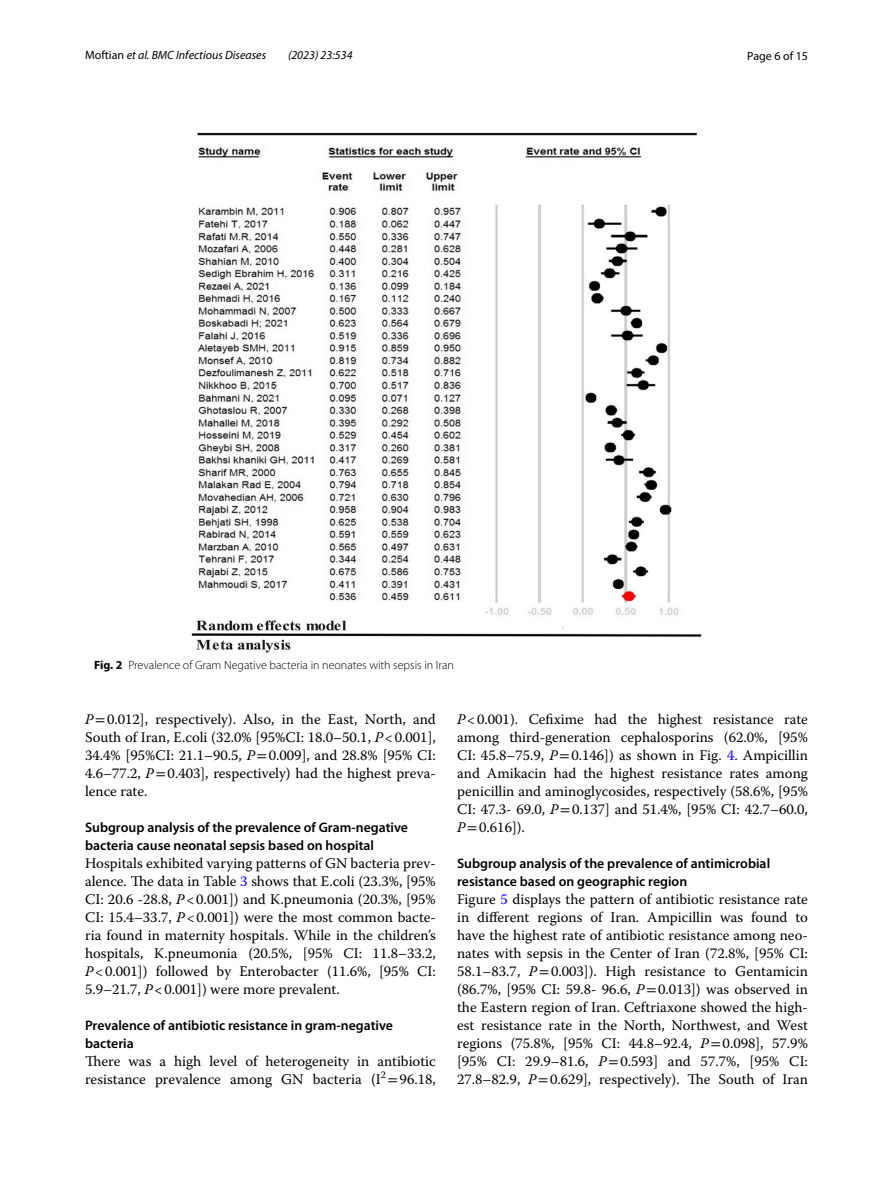
<style>
.page{position:relative;width:893px;height:1187px;background:#fff}
.page>*{position:absolute;margin:0;border:0;box-sizing:border-box;transform-origin:0 0}
.t1{font:14.7px/18px "Warnock Pro";color:#000;text-align:justify}
.t2{font:600 13.8px/18px "Myriad Pro";color:#000}
.t3{font:300 12px "Myriad Pro";color:#000}
.t4{font:italic 12px "Myriad Pro";color:#000}
.t5{font:12px "Myriad Pro";color:#000}
.s1{font-style:normal}
.s2{font-weight:700}
.s3{font-style:italic}
.s4{font-family:"STIX"}
.s5{color:#00f}
</style>
<div class="page">
<img style="left:191px;top:133px;width:511px;height:520px">
<p class="t4" style="left:85px;top:48px;width:183px"><span class="s1">Moftian</span> et al. BMC Infectious Diseases</p>
<p class="t4" style="left:288px;top:48px;width:66px">(2023) 23:534</p>
<p class="t5" style="left:747px;top:48px;width:62px">Page 6 of 15</p>
<p class="t3" style="left:94px;top:658px;width:361px"><span class="s2">Fig. 2</span> Prevalence of Gram Negative bacteria in neonates with sepsis in Iran</p>
<p class="t1" style="left:85px;top:710px;width:352px"><span class="s3">P</span><span class="s4">=</span>0.012], respectively). Also, in the East, North, and South of Iran, E.coli (32.0% [95%CI: 18.0–50.1, <span class="s3">P</span>&lt;0.001], 34.4% [95%CI: 21.1–90.5, <span class="s3">P</span><span class="s4">=</span>0.009], and 28.8% [95% CI:<br>4.6–77.2, <span class="s3">P</span><span class="s4">=</span>0.403], respectively) had the highest preva&shy;lence rate.</p>
<p class="t2" style="left:85px;top:818px;width:324px">Subgroup analysis of the prevalence of Gram‑negative bacteria cause neonatal sepsis based on hospital</p>
<p class="t1" style="left:85px;top:854px;width:352px">Hospitals exhibited varying patterns of GN bacteria prev&shy;alence. The data in Table <span class="s5">3</span> shows that E.coli (23.3%, [95% CI: 20.6 -28.8, <span class="s3">P</span>&lt;0.001]) and K.pneumonia (20.3%, [95% CI: 15.4–33.7, <span class="s3">P</span>&lt;0.001]) were the most common bacte&shy;ria found in maternity hospitals. While in the children’s hospitals, K.pneumonia (20.5%, [95% CI: 11.8–33.2, <span class="s3">P</span>&lt;0.001]) followed by Enterobacter (11.6%, [95% CI:<br>5.9–21.7, <span class="s3">P</span>&lt;0.001]) were more prevalent.</p>
<p class="t2" style="left:85px;top:1016px;width:309px">Prevalence of antibiotic resistance in gram‑negative bacteria</p>
<p class="t1" style="left:85px;top:1052px;width:352px">There was a high level of heterogeneity in antibiotic resistance prevalence among GN bacteria (I<sup>2</sup> <span class="s4">=</span>96.18,</p>
<p class="t1" style="left:457px;top:710px;width:352px"><span class="s3">P</span>&lt;0.001). Cefixime had the highest resistance rate among third-generation cephalosporins (62.0%, [95% CI: 45.8–75.9, <span class="s3">P</span><span class="s4">=</span>0.146]) as shown in Fig. <span class="s5">4</span>. Ampicillin and Amikacin had the highest resistance rates among penicillin and aminoglycosides, respectively (58.6%, [95% CI: 47.3- 69.0, <span class="s3">P</span><span class="s4">=</span>0.137] and 51.4%, [95% CI: 42.7–60.0, <span class="s3">P</span><span class="s4">=</span>0.616]).</p>
<p class="t2" style="left:457px;top:854px;width:315px">Subgroup analysis of the prevalence of antimicrobial resistance based on geographic region</p>
<p class="t1" style="left:457px;top:890px;width:352px">Figure <span class="s5">5</span> displays the pattern of antibiotic resistance rate in different regions of Iran. Ampicillin was found to have the highest rate of antibiotic resistance among neo&shy;nates with sepsis in the Center of Iran (72.8%, [95% CI:<br>58.1–83.7, <span class="s3">P</span><span class="s4">=</span>0.003]). High resistance to Gentamicin (86.7%, [95% CI: 59.8- 96.6, <span class="s3">P</span><span class="s4">=</span>0.013]) was observed in the Eastern region of Iran. Ceftriaxone showed the high&shy;est resistance rate in the North, Northwest, and West regions (75.8%, [95% CI: 44.8–92.4, <span class="s3">P</span><span class="s4">=</span>0.098], 57.9% [95% CI: 29.9–81.6, <span class="s3">P</span><span class="s4">=</span>0.593] and 57.7%, [95% CI:<br>27.8–82.9, <span class="s3">P</span><span class="s4">=</span>0.629], respectively). The South of Iran</p>
</div>
